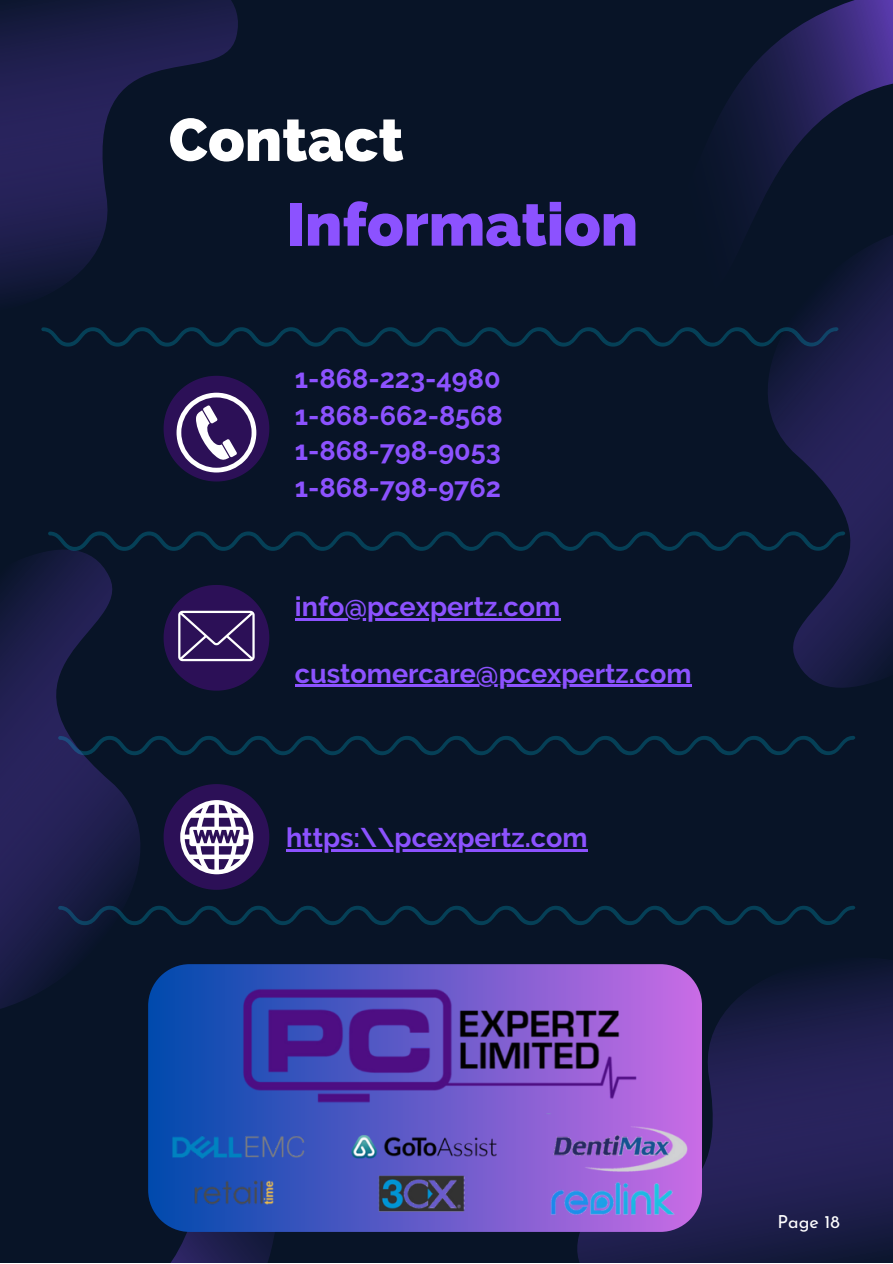
<style>
.page{position:relative;width:893px;height:1264px;background:#fff}
.page>*{position:absolute;margin:0;border:0;box-sizing:border-box;transform-origin:0 0}
.t1{font:800 60px "Raleway";color:#8c52ff}
.t2{font:800 60px "Raleway";color:#fff}
.t3{font:700 27px "Raleway";color:#8c52ff}
.t4{font:18px "Josefin Sans";color:#fff}
</style>
<div class="page">
<div style="left:0;top:0;width:892px;height:1262px;background:#081427"></div>
<svg style="left:610px;top:343px;width:282px;height:345px"></svg>
<svg style="left:723px;top:0;width:169px;height:343px"></svg>
<svg style="left:171px;top:1232px;width:104px;height:30px;background:#1b1d47"></svg>
<svg style="left:0;top:0;width:238px;height:347px"></svg>
<svg style="left:577px;top:964px;width:315px;height:298px;background:#1e1e4c"></svg>
<svg style="left:0;top:550px;width:326px;height:459px"></svg>
<svg style="left:41px;top:327px;width:797px;height:19px"></svg>
<svg style="left:58px;top:736px;width:797px;height:19px"></svg>
<svg style="left:58px;top:905px;width:797px;height:20px"></svg>
<svg style="left:163px;top:376px;width:106px;height:105px"></svg>
<svg style="left:48px;top:531px;width:797px;height:19px"></svg>
<svg style="left:163px;top:585px;width:106px;height:105px"></svg>
<svg style="left:163px;top:784px;width:106px;height:105px"></svg>
<hr style="left:286px;top:849px;width:301px;height:2px;background:#8c52ff">
<hr style="left:295px;top:684px;width:396px;height:3px;background:#8c52ff">
<hr style="left:295px;top:618px;width:265px;height:3px;background:#8c52ff">
<svg style="left:148px;top:964px;width:553px;height:7px;background:#5a52b6"></svg>
<img style="left:148px;top:971px;width:582px;height:261px">
<p class="t2" style="left:169px;top:104px;width:236px">Contact</p>
<p class="t1" style="left:286px;top:189px;width:353px">Information</p>
<p class="t3" style="left:295px;top:362px;width:207px">1-868-223-4980</p>
<p class="t3" style="left:295px;top:399px;width:209px">1-868-662-8568</p>
<p class="t3" style="left:295px;top:434px;width:207px">1-868-798-9053</p>
<p class="t3" style="left:295px;top:471px;width:207px">1-868-798-9762</p>
<p class="t3" style="left:295px;top:591px;width:267px">info@pcexpertz.com</p>
<p class="t3" style="left:295px;top:657px;width:398px">customercare@pcexpertz.com</p>
<p class="t3" style="left:286px;top:821px;width:303px">https:\\pcexpertz.com</p>
<p class="t4" style="left:777px;top:1214px;width:64px">Page 18</p>
</div>
